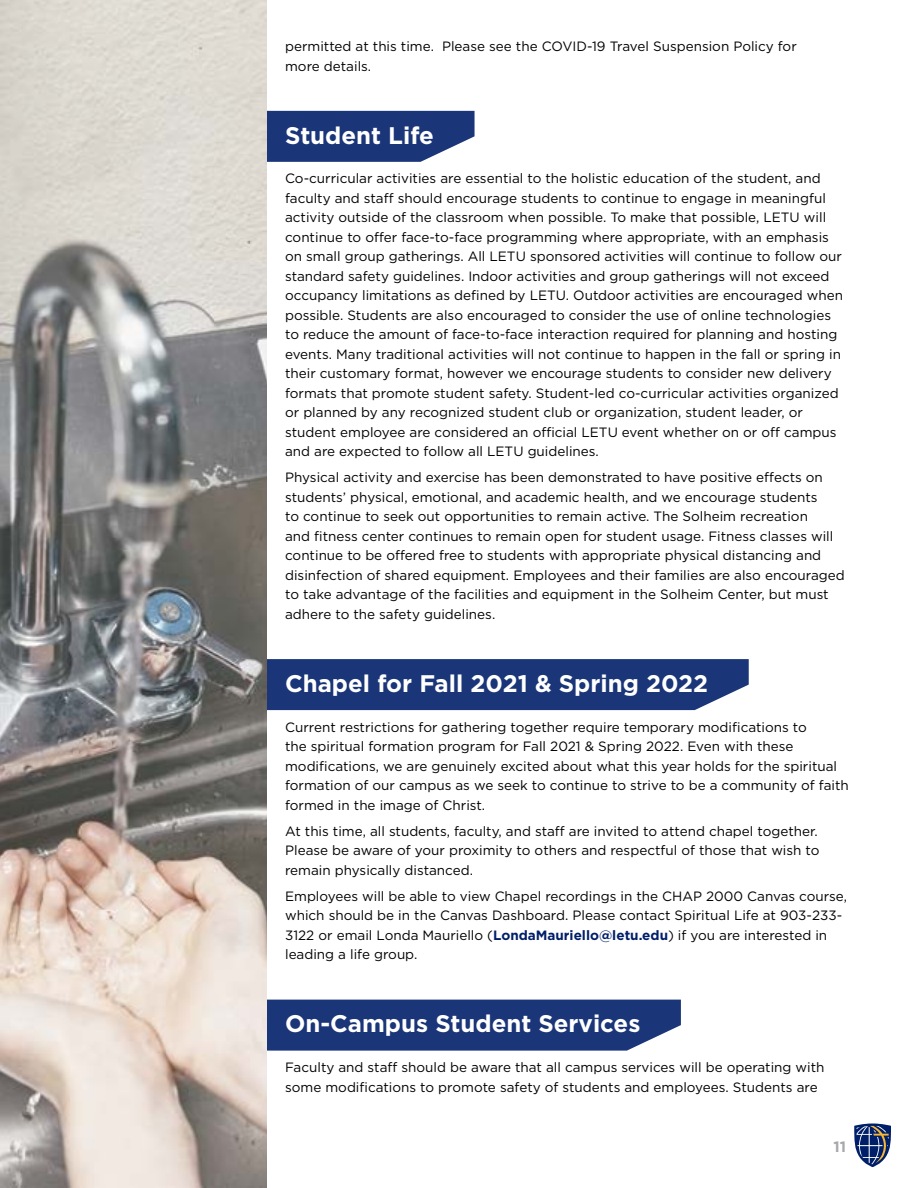
<style>
.page{position:relative;width:918px;height:1188px;background:#fff}
.page>*{position:absolute;margin:0;border:0;box-sizing:border-box;transform-origin:0 0}
.t1{font:700 24px "Gotham";color:#fff}
.t2{font:700 15px "Gotham";color:#a6a8ab}
.t3{font:13.5px/19.5px "Gotham";color:#000}
.s1{font-weight:700;color:#001f69}
</style>
<div class="page">
<svg style="left:854px;top:1124px;width:37px;height:43px"></svg>
<svg style="left:266px;top:111px;width:209px;height:51px;background:#2a4381"></svg>
<div style="left:266px;top:659px;width:483px;height:51px;background:#1a3578"></div>
<div style="left:266px;top:1000px;width:415px;height:51px;background:#1a3578"></div>
<img style="left:0;top:0;width:266px;height:1188px">
<p class="t3" style="left:285px;top:36px;width:513px">permitted at this time. Please see the COVID-19 Travel Suspension Policy for more details.</p>
<h1 class="t1" style="left:285px;top:119px;width:150px">Student Life</h1>
<p class="t3" style="left:285px;top:168px;width:559px">Co-curricular activities are essential to the holistic education of the student, and faculty and staff should encourage students to continue to engage in meaningful activity outside of the classroom when possible. To make that possible, LETU will continue to offer face-to-face programming where appropriate, with an emphasis on small group gatherings. All LETU sponsored activities will continue to follow our standard safety guidelines. Indoor activities and group gatherings will not exceed occupancy limitations as defined by LETU. Outdoor activities are encouraged when possible. Students are also encouraged to consider the use of online technologies to reduce the amount of face-to-face interaction required for planning and hosting events. Many traditional activities will not continue to happen in the fall or spring in their customary format, however we encourage students to consider new delivery formats that promote student safety. Student-led co-curricular activities organized or planned by any recognized student club or organization, student leader, or student employee are considered an official LETU event whether on or off campus and are expected to follow all LETU guidelines.</p>
<p class="t3" style="left:285px;top:468px;width:561px">Physical activity and exercise has been demonstrated to have positive effects on students’ physical, emotional, and academic health, and we encourage students<br>to continue to seek out opportunities to remain active. The Solheim recreation<br>and fitness center continues to remain open for student usage. Fitness classes will continue to be offered free to students with appropriate physical distancing and disinfection of shared equipment. Employees and their families are also encouraged to take advantage of the facilities and equipment in the Solheim Center, but must adhere to the safety guidelines.</p>
<h1 class="t1" style="left:285px;top:667px;width:425px">Chapel for Fall 2021 &amp; Spring 2022</h1>
<p class="t3" style="left:285px;top:717px;width:565px">Current restrictions for gathering together require temporary modifications to<br>the spiritual formation program for Fall 2021 &amp; Spring 2022. Even with these modifications, we are genuinely excited about what this year holds for the spiritual formation of our campus as we seek to continue to strive to be a community of faith formed in the image of Christ.</p>
<p class="t3" style="left:285px;top:821px;width:536px">At this time, all students, faculty, and staff are invited to attend chapel together.<br>Please be aware of your proximity to others and respectful of those that wish to remain physically distanced.</p>
<p class="t3" style="left:285px;top:886px;width:564px">Employees will be able to view Chapel recordings in the CHAP 2000 Canvas course, which should be in the Canvas Dashboard. Please contact Spiritual Life at 903-233- 3122 or email Londa Mauriello (<span class="s1">LondaMauriello@letu.edu</span>) if you are interested in leading a life group.</p>
<h1 class="t1" style="left:285px;top:1008px;width:357px">On-Campus Student Services</h1>
<p class="t3" style="left:285px;top:1057px;width:541px">Faculty and staff should be aware that all campus services will be operating with some modifications to promote safety of students and employees. Students are</p>
<p class="t2" style="left:833px;top:1137px;width:14px">11</p>
</div>
